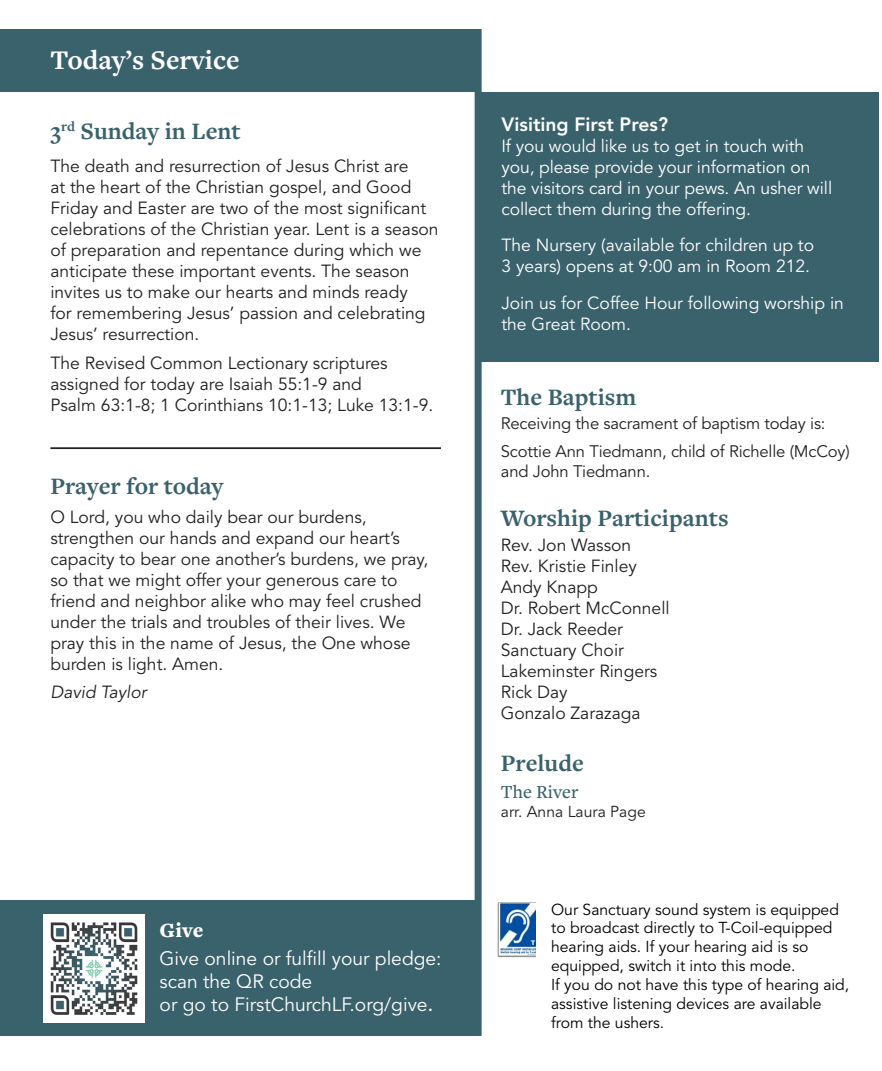
<style>
.page{position:relative;width:882px;height:1071px;background:#fff}
.page>*{position:absolute;margin:0;border:0;box-sizing:border-box;transform-origin:0 0}
.page_heading{font:700 28px "Freight Text Pro";color:#fff}
.liturgy_heading{font:700 24.5px "Freight Text Pro";color:#3a626d}
.liturgy_heading-2{font:900 21px "Freight Text Pro";color:#fff}
.t1{font:19.25px/23.1px "Avenir LT Std";color:#fff}
.Announcement_body{font:800 19.25px "Avenir LT Std";color:#fff}
.liturgy_heading-3{font:500 19.25px "Freight Text Pro";color:#3a626d}
.Announcement_body-2{font:17.5px/21px "Avenir LT Std";color:#231f20}
.Announcement_body-3{font:17.5px/21px "Avenir LT Std";letter-spacing:-.005em;color:#fff}
.t2{font:italic 17.5px "Avenir LT Std";color:#231f20}
.Announcement_body-4{font:16.62px/19.9px "Avenir LT Std";letter-spacing:-.01em;color:#231f20}
.Music_Words_-_leader{font:15.75px/18.9px "Avenir LT Std";color:#000}
.t3{font:15.75px "Avenir LT Std";color:#231f20}
.s1{font-weight:500}
</style>
<div class="page">
<div style="left:0;top:29px;width:478px;height:63px;background:#3a626d"></div>
<div style="left:0;top:901px;width:478px;height:135px;background:#3a626d"></div>
<img style="left:44px;top:915px;width:100px;height:107px">
<div style="left:475px;top:29px;width:7px;height:1007px;background:#3a626d"></div>
<img style="left:496px;top:903px;width:40px;height:55px">
<hr style="left:50px;top:447px;width:391px;height:2px;background:#231f20">
<div style="left:476px;top:92px;width:402px;height:270px;background:#3a626d"></div>
<p class="page_heading" style="left:50px;top:41px;width:191px">Today’s Service</p>
<p class="liturgy_heading" style="left:50px;top:115px;width:192px">3<sup>rd</sup> Sunday in Lent</p>
<p class="Announcement_body-2" style="left:50px;top:156px;width:390px">The death and resurrection of Jesus Christ are<br>at the heart of the Christian gospel, and Good Friday and Easter are two of the most significant celebrations of the Christian year. Lent is a season of preparation and repentance during which we anticipate these important events. The season invites us to make our hearts and minds ready<br>for remembering Jesus’ passion and celebrating Jesus’ resurrection.</p>
<p class="Announcement_body-2" style="left:50px;top:353px;width:384px">The Revised Common Lectionary scriptures assigned for today are Isaiah 55:1-9 and<br>Psalm 63:1-8; 1 Corinthians 10:1-13; Luke 13:1-9.</p>
<p class="liturgy_heading" style="left:50px;top:469px;width:175px">Prayer for today</p>
<p class="Announcement_body-2" style="left:50px;top:507px;width:379px">O Lord, you who daily bear our burdens, strengthen our hands and expand our heart’s capacity to bear one another’s burdens, we pray, so that we might offer your generous care to friend and neighbor alike who may feel crushed under the trials and troubles of their lives. We pray this in the name of Jesus, the One whose burden is light. Amen.</p>
<p class="t2" style="left:50px;top:682px;width:98px">David Taylor</p>
<p class="liturgy_heading-2" style="left:160px;top:916px;width:45px">Give</p>
<p class="t1" style="left:160px;top:947px;width:283px">Give online or fulfill your pledge: scan the QR code<br>or go to FirstChurchLF.org/give<span class="s1">.</span></p>
<p class="Announcement_body" style="left:501px;top:112px;width:168px">Visiting First Pres?</p>
<p class="Announcement_body-3" style="left:501px;top:135px;width:332px">If you would like us to get in touch with you, please provide your information on the visitors card in your pews. An usher will collect them during the offering.</p>
<p class="Announcement_body-3" style="left:501px;top:235px;width:314px">The Nursery (available for children up to<br>3 years) opens at 9:00 am in Room 212.</p>
<p class="Announcement_body-3" style="left:501px;top:293px;width:344px">Join us for Coffee Hour following worship in the Great Room.</p>
<p class="liturgy_heading" style="left:501px;top:381px;width:137px">The Baptism</p>
<p class="Announcement_body-4" style="left:501px;top:414px;width:326px">Receiving the sacrament of baptism today is:</p>
<p class="Announcement_body-4" style="left:501px;top:441px;width:350px">Scottie Ann Tiedmann, child of Richelle (McCoy) and John Tiedmann.</p>
<p class="liturgy_heading" style="left:501px;top:502px;width:229px">Worship Participants</p>
<p class="Announcement_body-2" style="left:501px;top:535px;width:132px">Rev. Jon Wasson</p>
<p class="Announcement_body-2" style="left:501px;top:556px;width:138px">Rev. Kristie Finley</p>
<p class="Announcement_body-2" style="left:501px;top:577px;width:98px">Andy Knapp</p>
<p class="Announcement_body-2" style="left:501px;top:598px;width:170px">Dr. Robert McConnell</p>
<p class="Announcement_body-2" style="left:501px;top:619px;width:124px">Dr. Jack Reeder</p>
<p class="Announcement_body-2" style="left:501px;top:640px;width:125px">Sanctuary Choir</p>
<p class="Announcement_body-2" style="left:501px;top:661px;width:158px">Lakeminster Ringers</p>
<p class="Announcement_body-2" style="left:501px;top:682px;width:68px">Rick Day</p>
<p class="Announcement_body-2" style="left:501px;top:703px;width:141px">Gonzalo Zarazaga</p>
<p class="liturgy_heading" style="left:501px;top:746px;width:85px">Prelude</p>
<p class="liturgy_heading-3" style="left:501px;top:779px;width:79px">The River</p>
<p class="t3" style="left:501px;top:802px;width:146px">arr. Anna Laura Page</p>
<p class="Music_Words_-_leader" style="left:551px;top:900px;width:300px">Our Sanctuary sound system is equipped to broadcast directly to T-Coil-equipped hearing aids. If your hearing aid is so equipped, switch it into this mode.<br>If you do not have this type of hearing aid, assistive listening devices are available from the ushers.</p>
</div>
